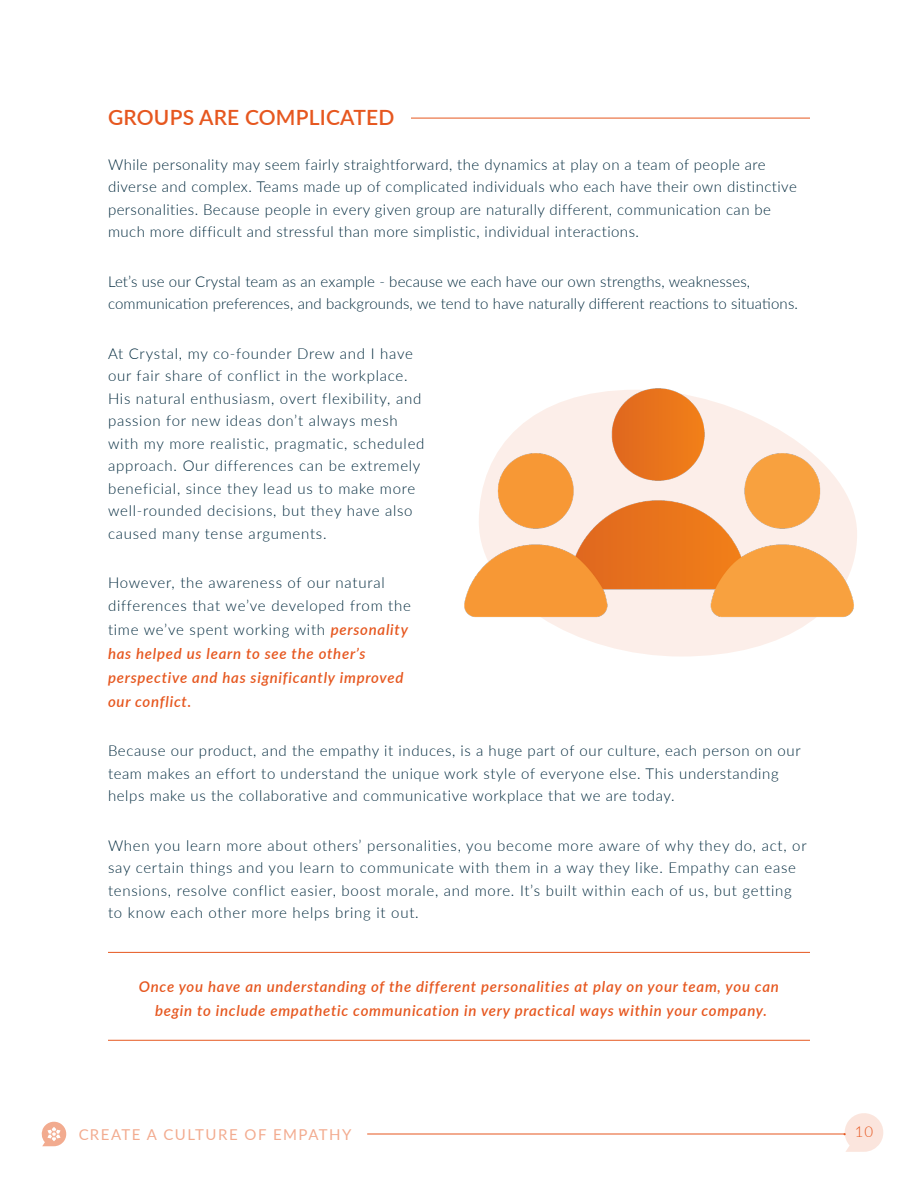
<style>
.page{position:relative;width:918px;height:1188px;background:#fff}
.page>*{position:absolute;margin:0;border:0;box-sizing:border-box;transform-origin:0 0}
.t1{font:600 21px "Lato";letter-spacing:.01em;color:#e6571f}
.t2{font:300 15px/22.5px "Lato";letter-spacing:.04em;color:#00293d}
.t3{font:italic 600 15px/24px "Lato";letter-spacing:.05em;color:#e6571f}
.t4{font:300 15px/22.5px "Lato";letter-spacing:.01em;color:#00293d}
.t5{font:15px "Lato";letter-spacing:.1em;color:#e6571f}
.t6{font:300 15px "Lato";color:#e6571f}
.s1{font-weight:300;font-style:normal;color:#00293d}
</style>
<div class="page">
<svg style="left:41px;top:1121px;width:26px;height:25px"></svg>
<hr style="left:367px;top:1134px;width:478px;height:1px;background:#e6571f">
<svg style="left:843px;top:1113px;width:40px;height:39px"></svg>
<hr style="left:411px;top:118px;width:399px;height:1px;background:#e6571f">
<hr style="left:108px;top:952px;width:702px;height:1px;background:#e6571f">
<hr style="left:108px;top:1040px;width:702px;height:1px;background:#e6571f">
<svg style="left:547px;top:621px;width:264px;height:36px;fill:#fceee9"></svg>
<img style="left:464px;top:388px;width:393px;height:233px">
<h1 class="t1" style="left:108px;top:102px;width:288px">GROUPS ARE COMPLICATED</h1>
<p class="t2" style="left:108px;top:153px;width:690px">While personality may seem fairly straightforward, the dynamics at play on a team of people are diverse and complex. Teams made up of complicated individuals who each have their own distinctive personalities. Because people in every given group are naturally different, communication can be much more difficult and stressful than more simplistic, individual interactions.</p>
<p class="t4" style="left:108px;top:270px;width:692px">Let’s use our Crystal team as an example - because we each have our own strengths, weaknesses, communication preferences, and backgrounds, we tend to have naturally different reactions to situations.</p>
<p class="t2" style="left:108px;top:342px;width:318px">At Crystal, my co-founder Drew and I have our fair share of conflict in the workplace.<br>His natural enthusiasm, overt flexibility, and passion for new ideas don’t always mesh with my more realistic, pragmatic, scheduled approach. Our differences can be extremely beneficial, since they lead us to make more well-rounded decisions, but they have also caused many tense arguments.</p>
<p class="t2" style="left:108px;top:571px;width:305px">However, the awareness of our natural differences that we’ve developed from the</p>
<p class="t3" style="left:108px;top:617px;width:302px"><span class="s1">time we’ve spent working with</span> personality has helped us learn to see the other’s perspective and has significantly improved our conflict.</p>
<p class="t2" style="left:108px;top:739px;width:694px">Because our product, and the empathy it induces, is a huge part of our culture, each person on our team makes an effort to understand the unique work style of everyone else. This understanding helps make us the collaborative and communicative workplace that we are today.</p>
<p class="t2" style="left:108px;top:834px;width:700px">When you learn more about others’ personalities, you become more aware of why they do, act, or say certain things and you learn to communicate with them in a way they like. Empathy can ease tensions, resolve conflict easier, boost morale, and more. It’s built within each of us, but getting to know each other more helps bring it out.</p>
<p class="t3" style="left:139px;top:974px;width:641px;text-align:center">Once you have an understanding of the different personalities at play on your team, you can begin to include empathetic communication in very practical ways within your company.</p>
<p class="t5" style="left:78px;top:1124px;width:275px">CREATE A CULTURE OF EMPATHY</p>
<p class="t6" style="left:855px;top:1121px;width:20px">10</p>
</div>
